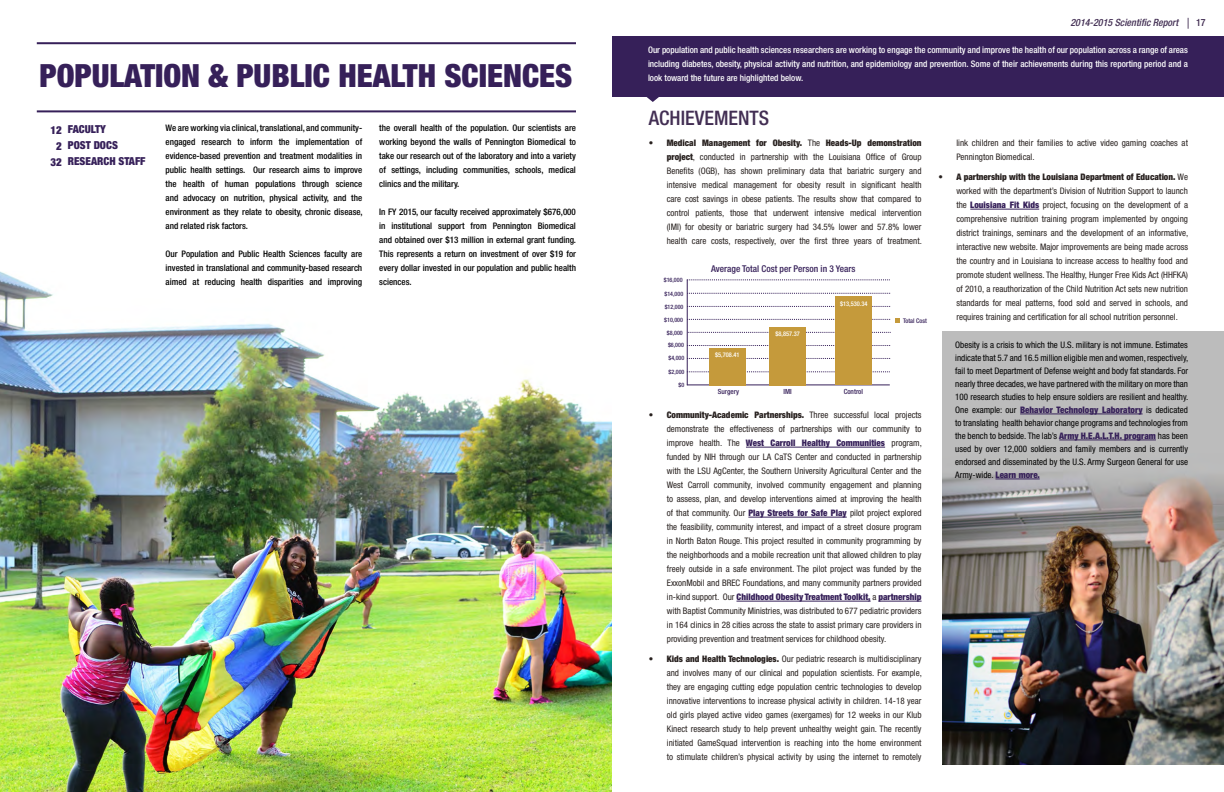
<style>
.page{position:relative;width:1224px;height:792px;background:#fff}
.page>*{position:absolute;margin:0;border:0;box-sizing:border-box;transform-origin:0 0}
.t1{font:900 condensed 32px "Helvetica Neue LT Std";color:#362059}
.t2{font:500 condensed 20px "Helvetica Neue LT Std";color:#422e53}
.t3{font:900 condensed 11px/16px "Helvetica Neue LT Std";color:#362059}
.t4{font:italic 500 condensed 10px "Helvetica Neue LT Std";color:#422e53}
.t5{font:500 condensed 9.4px "Helvetica Neue LT Std";color:#362059}
.t6{font:condensed 9px/14px "Helvetica Neue LT Std";color:#28211f;text-align:justify}
.t7{font:500 condensed 9px/14px "Helvetica Neue LT Std";color:#000;text-align:justify}
.t8{font:condensed 9px/13px "Helvetica Neue LT Std";color:#000;text-align:justify}
.t9{font:500 condensed 9px/14px "Helvetica Neue LT Std";color:#fff;text-align:justify}
.t10{font:500 condensed 7.1px "Helvetica Neue LT Std";color:#362059}
.t11{font:500 condensed 6.4px "Helvetica Neue LT Std";color:#fff}
.t12{font:500 condensed 6.4px "Helvetica Neue LT Std";color:#362059}
.t13{font:500 condensed 6px "Helvetica Neue LT Std";color:#362059}
.s1{font-style:normal}
.s2{font-weight:900}
.s3{font-weight:900;color:#362059}
</style>
<div class="page">
<svg style="left:646px;top:97px;width:13px;height:5px"></svg>
<div style="left:612px;top:36px;width:612px;height:61px;background:#362059"></div>
<img style="left:942px;top:331px;width:282px;height:433px">
<img style="left:0;top:271px;width:612px;height:521px">
<hr style="left:746px;top:447px;width:139px;height:1px;background:#362059">
<hr style="left:748px;top:517px;width:99px;height:1px;background:#362059">
<hr style="left:737px;top:601px;width:134px;height:1px;background:#362059">
<hr style="left:878px;top:601px;width:44px;height:1px;background:#362059">
<hr style="left:970px;top:209px;width:69px;height:1px;background:#362059">
<hr style="left:687px;top:280px;width:1px;height:105px;background:#362059">
<hr style="left:687px;top:385px;width:203px;height:1px;background:#362059">
<svg style="left:687px;top:372px;width:203px;height:1px"></svg>
<svg style="left:687px;top:358px;width:203px;height:1px"></svg>
<svg style="left:687px;top:306px;width:203px;height:1px"></svg>
<svg style="left:687px;top:293px;width:203px;height:1px"></svg>
<svg style="left:687px;top:280px;width:203px;height:1px"></svg>
<svg style="left:687px;top:345px;width:203px;height:1px"></svg>
<svg style="left:688px;top:332px;width:203px;height:1px"></svg>
<div style="left:709px;top:348px;width:36px;height:37px;background:#c59a3b"></div>
<div style="left:770px;top:327px;width:36px;height:58px;background:#c59a3b"></div>
<div style="left:836px;top:296px;width:36px;height:89px;background:#c59a3b"></div>
<svg style="left:687px;top:318px;width:212px;height:5px"></svg>
<hr style="left:1020px;top:414px;width:123px;height:1px;background:#362059">
<hr style="left:1059px;top:440px;width:97px;height:1px;background:#362059">
<hr style="left:996px;top:479px;width:44px;height:1px;background:#362059">
<hr style="left:37px;top:42px;width:539px;height:2px;background:#362059">
<hr style="left:37px;top:110px;width:539px;height:2px;background:#362059">
<h1 class="t1" style="left:40px;top:56px;width:534px">POPULATION &amp; PUBLIC HEALTH SCIENCES</h1>
<p class="t3" style="left:68px;top:121px;width:79px">FACULTY<br>POST DOCS<br>RESEARCH STAFF</p>
<p class="t7" style="left:379px;top:121px;width:198px">the overall health of the population. Our scientists are working beyond the walls of Pennington Biomedical to take our research out of the laboratory and into a variety of settings, including communities, schools, medical clinics and the military.</p>
<p class="t7" style="left:379px;top:205px;width:198px">In FY 2015, our faculty received approximately $676,000 in institutional support from Pennington Biomedical and obtained over $13 million in external grant funding.<br>This represents a return on investment of over $19 for every dollar invested in our population and public health sciences.</p>
<p class="t7" style="left:166px;top:121px;width:199px">We are working via clinical, translational, and community&shy;engaged research to inform the implementation of evidence-based prevention and treatment modalities in public health settings. Our research aims to improve the health of human populations through science and advocacy on nutrition, physical activity, and the environment as they relate to obesity, chronic disease, and related risk factors.</p>
<p class="t7" style="left:166px;top:247px;width:198px">Our Population and Public Health Sciences faculty are invested in translational and community-based research aimed at reducing health disparities and improving</p>
<p class="t3" style="left:50px;top:122px;width:13px;text-align:center">12<br>2<br>32</p>
<p class="t4" style="left:1070px;top:16px;width:137px">2014-2015 Scientific Report | <span class="s1">17</span></p>
<p class="t9" style="left:648px;top:43px;width:541px">Our population and public health sciences researchers are working to engage the community and improve the health of our population across a range of areas including diabetes, obesity, physical activity and nutrition, and epidemiology and prevention. Some of their achievements during this reporting period and a look toward the future are highlighted below.</p>
<h2 class="t2" style="left:649px;top:106px;width:122px">ACHIEVEMENTS</h2>
<p class="t6" style="left:667px;top:136px;width:257px;text-indent:-18px">• <span class="s2">Medical Management for Obesity.</span> The <span class="s2">Heads-Up demonstration project</span>, conducted in partnership with the Louisiana Office of Group Benefits (OGB), has shown preliminary data that bariatric surgery and intensive medical management for obesity result in significant health care cost savings in obese patients. The results show that compared to control patients, those that underwent intensive medical intervention (IMI) for obesity or bariatric surgery had 34.5% lower and 57.8% lower health care costs, respectively, over the first three years of treatment.</p>
<p class="t13" style="left:664px;top:277px;width:20px">$16,000</p>
<p class="t13" style="left:664px;top:290px;width:20px">$14,000</p>
<p class="t13" style="left:665px;top:303px;width:20px">$12,000</p>
<p class="t13" style="left:664px;top:316px;width:20px">$10,000</p>
<p class="t13" style="left:667px;top:329px;width:17px">$8,000</p>
<p class="t13" style="left:668px;top:342px;width:17px">$6,000</p>
<p class="t13" style="left:669px;top:354px;width:17px">$4,000</p>
<p class="t13" style="left:669px;top:368px;width:17px">$2,000</p>
<p class="t13" style="left:678px;top:381px;width:7px">$0</p>
<p class="t5" style="left:711px;top:263px;width:146px">Average Total Cost per Person in 3 Years</p>
<p class="t11" style="left:715px;top:351px;width:26px">$5,708.41</p>
<p class="t11" style="left:775px;top:330px;width:26px">$8,857.37</p>
<p class="t11" style="left:840px;top:300px;width:29px">$13,530.34</p>
<p class="t10" style="left:718px;top:387px;width:23px">Surgery</p>
<p class="t10" style="left:783px;top:387px;width:10px">IMI</p>
<p class="t10" style="left:844px;top:387px;width:21px">Control</p>
<p class="t12" style="left:903px;top:317px;width:25px">Total Cost</p>
<p class="t6" style="left:667px;top:408px;width:257px;text-indent:-18px">• <span class="s2">Community-Academic Partnerships.</span> Three successful local projects demonstrate the effectiveness of partnerships with our community to improve health. The <span class="s3">West Carroll Healthy Communities</span> program, funded by NIH through our LA CaTS Center and conducted in partnership with the LSU AgCenter, the Southern University Agricultural Center and the West Carroll community, involved community engagement and planning to assess, plan, and develop interventions aimed at improving the health of that community. Our <span class="s3">Play Streets for Safe Play</span> pilot project explored the feasibility, community interest, and impact of a street closure program in North Baton Rouge. This project resulted in community programming by the neighborhoods and a mobile recreation unit that allowed children to play freely outside in a safe environment. The pilot project was funded by the ExxonMobil and BREC Foundations, and many community partners provided in-kind support. Our <span class="s3">Childhood Obesity Treatment Toolkit,</span> a <span class="s3">partnership </span>with Baptist Community Ministries, was distributed to 677 pediatric providers in 164 clinics in 28 cities across the state to assist primary care providers in providing prevention and treatment services for childhood obesity.</p>
<p class="t6" style="left:667px;top:652px;width:257px;text-indent:-18px">• <span class="s2">Kids and Health Technologies.</span> Our pediatric research is multidisciplinary and involves many of our clinical and population scientists. For example, they are engaging cutting edge population centric technologies to develop innovative interventions to increase physical activity in children. 14-18 year old girls played active video games (exergames) for 12 weeks in our Klub Kinect research study to help prevent unhealthy weight gain. The recently initiated GameSquad intervention is reaching into the home environment to stimulate children’s physical activity by using the internet to remotely</p>
<p class="t6" style="left:956px;top:136px;width:233px">link children and their families to active video gaming coaches at<br>Pennington Biomedical.</p>
<p class="t6" style="left:956px;top:170px;width:233px;text-indent:-18px">• <span class="s2">A partnership with the Louisiana Department of Education.</span> We worked with the department’s Division of Nutrition Support to launch the <span class="s3">Louisiana Fit Kids</span> project, focusing on the development of a comprehensive nutrition training program implemented by ongoing district trainings, seminars and the development of an informative, interactive new website. Major improvements are being made across the country and in Louisiana to increase access to healthy food and promote student wellness. The Healthy, Hunger Free Kids Act (HHFKA) of 2010, a reauthorization of the Child Nutrition Act sets new nutrition standards for meal patterns, food sold and served in schools, and requires training and certification for all school nutrition personnel.</p>
<p class="t8" style="left:955px;top:338px;width:235px">Obesity is a crisis to which the U.S. military is not immune. Estimates indicate that 5.7 and 16.5 million eligible men and women, respectively, fail to meet Department of Defense weight and body fat standards. For nearly three decades, we have partnered with the military on more than 100 research studies to help ensure soldiers are resilient and healthy.<br>One example: our <span class="s3">Behavior Technology Laboratory</span> is dedicated to translating health behavior change programs and technologies from the bench to bedside. The lab’s <span class="s3">Army H.E.A.L.T.H. program</span> has been used by over 12,000 soldiers and family members and is currently endorsed and disseminated by the U.S. Army Surgeon General for use Army-wide. <span class="s3">Learn more.</span></p>
</div>
